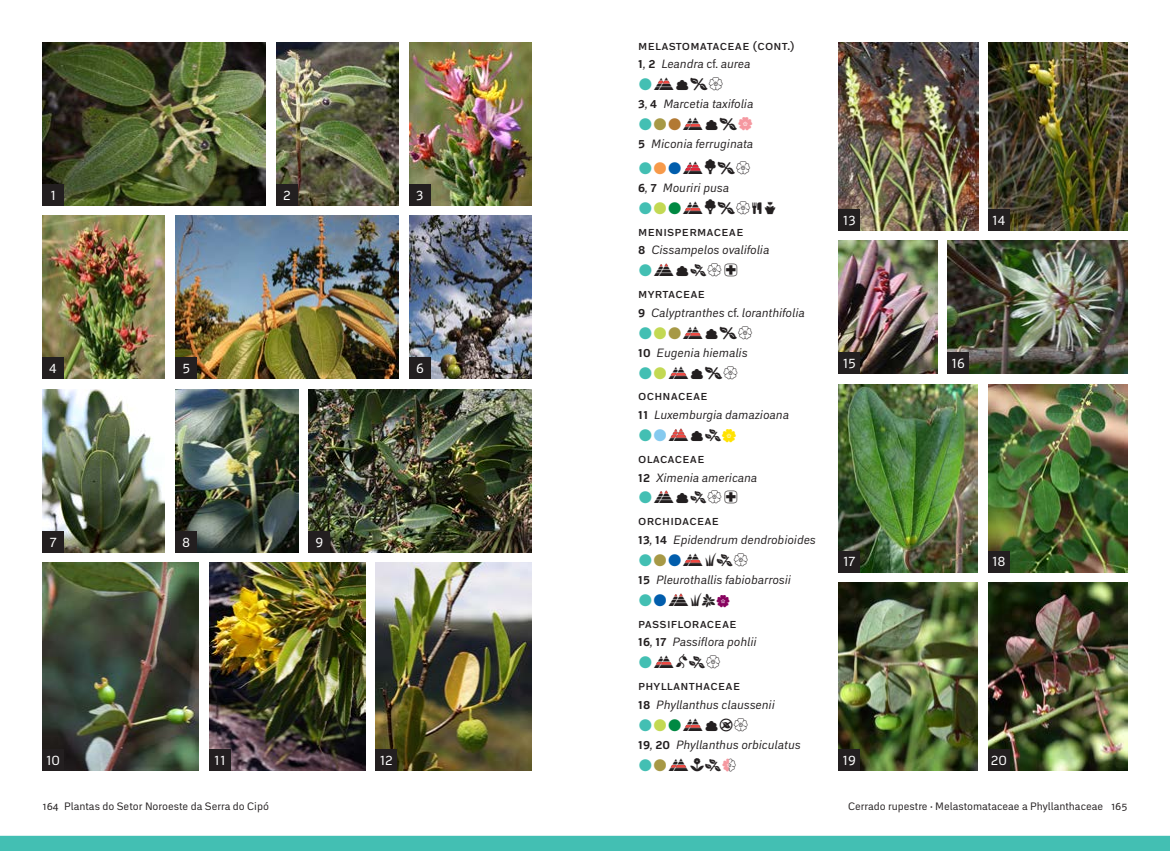
<style>
.page{position:relative;width:1170px;height:851px;background:#fff}
.page>*{position:absolute;margin:0;border:0;box-sizing:border-box;transform-origin:0 0}
.Pic_ref_number{font:13.75px "Embarcadero MVB Pro";color:#fff}
.Taxa_name{font:italic 11.88px "Embarcadero MVB Pro";color:#231f20}
.Family{font:500 11.88px "Embarcadero MVB Pro";letter-spacing:.02em;color:#231f20}
.t1{font:10.62px "Embarcadero MVB Pro";color:#231f20}
.s1{font-weight:700;font-style:normal}
.s2{font-style:normal}
</style>
<div class="page">
<img style="left:988px;top:582px;width:139px;height:188px">
<div style="left:988px;top:749px;width:21px;height:21px;background:#231f20"></div>
<img style="left:838px;top:582px;width:139px;height:188px">
<div style="left:838px;top:749px;width:21px;height:21px;background:#231f20"></div>
<img style="left:988px;top:384px;width:139px;height:188px">
<div style="left:988px;top:551px;width:21px;height:21px;background:#231f20"></div>
<img style="left:838px;top:384px;width:139px;height:188px">
<div style="left:838px;top:551px;width:21px;height:21px;background:#231f20"></div>
<img style="left:947px;top:241px;width:180px;height:133px">
<div style="left:947px;top:352px;width:21px;height:22px;background:#231f20"></div>
<img style="left:838px;top:241px;width:99px;height:133px">
<div style="left:838px;top:352px;width:21px;height:22px;background:#231f20"></div>
<img style="left:988px;top:43px;width:139px;height:187px">
<div style="left:988px;top:209px;width:21px;height:21px;background:#231f20"></div>
<img style="left:838px;top:43px;width:139px;height:187px">
<div style="left:838px;top:209px;width:21px;height:21px;background:#231f20"></div>
<img style="left:376px;top:562px;width:155px;height:208px">
<div style="left:376px;top:749px;width:21px;height:21px;background:#231f20"></div>
<img style="left:209px;top:562px;width:156px;height:208px">
<div style="left:209px;top:749px;width:21px;height:21px;background:#231f20"></div>
<img style="left:43px;top:562px;width:155px;height:208px">
<div style="left:43px;top:749px;width:21px;height:21px;background:#231f20"></div>
<img style="left:308px;top:389px;width:223px;height:163px">
<div style="left:308px;top:531px;width:22px;height:21px;background:#231f20"></div>
<img style="left:176px;top:389px;width:122px;height:163px">
<div style="left:176px;top:531px;width:21px;height:21px;background:#231f20"></div>
<img style="left:43px;top:389px;width:122px;height:163px">
<div style="left:43px;top:531px;width:21px;height:21px;background:#231f20"></div>
<img style="left:409px;top:216px;width:122px;height:163px">
<div style="left:409px;top:357px;width:21px;height:22px;background:#231f20"></div>
<img style="left:175px;top:216px;width:224px;height:163px">
<div style="left:175px;top:357px;width:22px;height:22px;background:#231f20"></div>
<img style="left:43px;top:216px;width:122px;height:163px">
<div style="left:43px;top:357px;width:21px;height:22px;background:#231f20"></div>
<img style="left:409px;top:43px;width:122px;height:162px">
<div style="left:409px;top:184px;width:21px;height:21px;background:#231f20"></div>
<img style="left:276px;top:43px;width:122px;height:162px">
<div style="left:276px;top:184px;width:21px;height:21px;background:#231f20"></div>
<img style="left:43px;top:43px;width:222px;height:162px">
<div style="left:43px;top:184px;width:21px;height:21px;background:#231f20"></div>
<div style="left:0;top:835px;width:1169px;height:15px;background:#43bfb3"></div>
<p class="Pic_ref_number" style="left:50px;top:185px;width:7px">1</p>
<p class="Pic_ref_number" style="left:283px;top:185px;width:9px">2</p>
<p class="Pic_ref_number" style="left:416px;top:185px;width:9px">3</p>
<p class="Pic_ref_number" style="left:49px;top:358px;width:9px">4</p>
<p class="Pic_ref_number" style="left:182px;top:358px;width:9px">5</p>
<p class="Pic_ref_number" style="left:416px;top:358px;width:9px">6</p>
<p class="Pic_ref_number" style="left:50px;top:532px;width:8px">7</p>
<p class="Pic_ref_number" style="left:182px;top:532px;width:10px">8</p>
<p class="Pic_ref_number" style="left:315px;top:532px;width:9px">9</p>
<p class="Pic_ref_number" style="left:46px;top:750px;width:16px">10</p>
<p class="Pic_ref_number" style="left:214px;top:750px;width:13px">11</p>
<p class="Pic_ref_number" style="left:380px;top:750px;width:15px">12</p>
<p class="Family" style="left:638px;top:37px;width:158px">ME LASTOMATACEAE (CONT.)</p>
<p class="Taxa_name" style="left:638px;top:56px;width:114px"><span class="s1">1</span>, <span class="s1">2</span> Leandra <span class="s2">cf.</span> aurea</p>
<p class="Taxa_name" style="left:638px;top:95px;width:117px"><span class="s1">3</span>, <span class="s1">4</span> Marcetia taxifolia</p>
<p class="Taxa_name" style="left:638px;top:135px;width:117px"><span class="s1">5</span> Miconia ferruginata</p>
<p class="Taxa_name" style="left:638px;top:179px;width:92px"><span class="s1">6</span>, <span class="s1">7</span> Mouriri pusa</p>
<p class="Family" style="left:638px;top:223px;width:105px">MENISPERMACEAE</p>
<p class="Taxa_name" style="left:638px;top:242px;width:133px"><span class="s1">8</span> Cissampelos ovalifolia</p>
<p class="Family" style="left:638px;top:285px;width:66px">MYRTACEAE</p>
<p class="Taxa_name" style="left:638px;top:304px;width:168px"><span class="s1">9</span> Calyptranthes <span class="s2">cf.</span> loranthifolia</p>
<p class="Taxa_name" style="left:638px;top:344px;width:111px"><span class="s1">10</span> Eugenia hiemalis</p>
<p class="Family" style="left:638px;top:388px;width:69px">OCHNACEAE</p>
<p class="Taxa_name" style="left:638px;top:406px;width:152px"><span class="s1">11</span> Luxemburgia damazioana</p>
<p class="Family" style="left:638px;top:450px;width:66px">OLACACEAE</p>
<p class="Taxa_name" style="left:638px;top:469px;width:121px"><span class="s1">12</span> Ximenia americana</p>
<p class="Family" style="left:638px;top:512px;width:80px">ORCHIDACEAE</p>
<p class="Taxa_name" style="left:638px;top:531px;width:179px"><span class="s1">13</span>, <span class="s1">14</span> Epidendrum dendrobioides</p>
<p class="Taxa_name" style="left:638px;top:571px;width:154px"><span class="s1">15</span> Pleurothallis fabiobarrosii</p>
<p class="Family" style="left:638px;top:615px;width:98px">PASSIF LORACEAE</p>
<p class="Taxa_name" style="left:638px;top:633px;width:120px"><span class="s1">16</span>, <span class="s1">17</span> Passiflora pohlii</p>
<p class="Family" style="left:638px;top:677px;width:101px">PHYLLANTHACEAE</p>
<p class="Taxa_name" style="left:638px;top:696px;width:138px"><span class="s1">18</span> Phyllanthus claussenii</p>
<p class="Taxa_name" style="left:638px;top:736px;width:164px"><span class="s1">19</span>, <span class="s1">20</span> Phyllanthus orbiculatus</p>
<p class="Pic_ref_number" style="left:842px;top:210px;width:14px">13</p>
<p class="Pic_ref_number" style="left:992px;top:210px;width:15px">14</p>
<p class="Pic_ref_number" style="left:842px;top:353px;width:15px">15</p>
<p class="Pic_ref_number" style="left:951px;top:353px;width:15px">16</p>
<p class="Pic_ref_number" style="left:843px;top:552px;width:14px">17</p>
<p class="Pic_ref_number" style="left:991px;top:552px;width:15px">18</p>
<p class="Pic_ref_number" style="left:842px;top:750px;width:15px">19</p>
<p class="Pic_ref_number" style="left:990px;top:750px;width:18px">20</p>
<p class="t1" style="left:43px;top:798px;width:228px">164 Plantas do Setor Noroeste da Serra do Cipó</p>
<p class="t1" style="left:848px;top:798px;width:281px">Cerrado rupestre · Melastomataceae a Phyllanthaceae 165</p>
</div>
